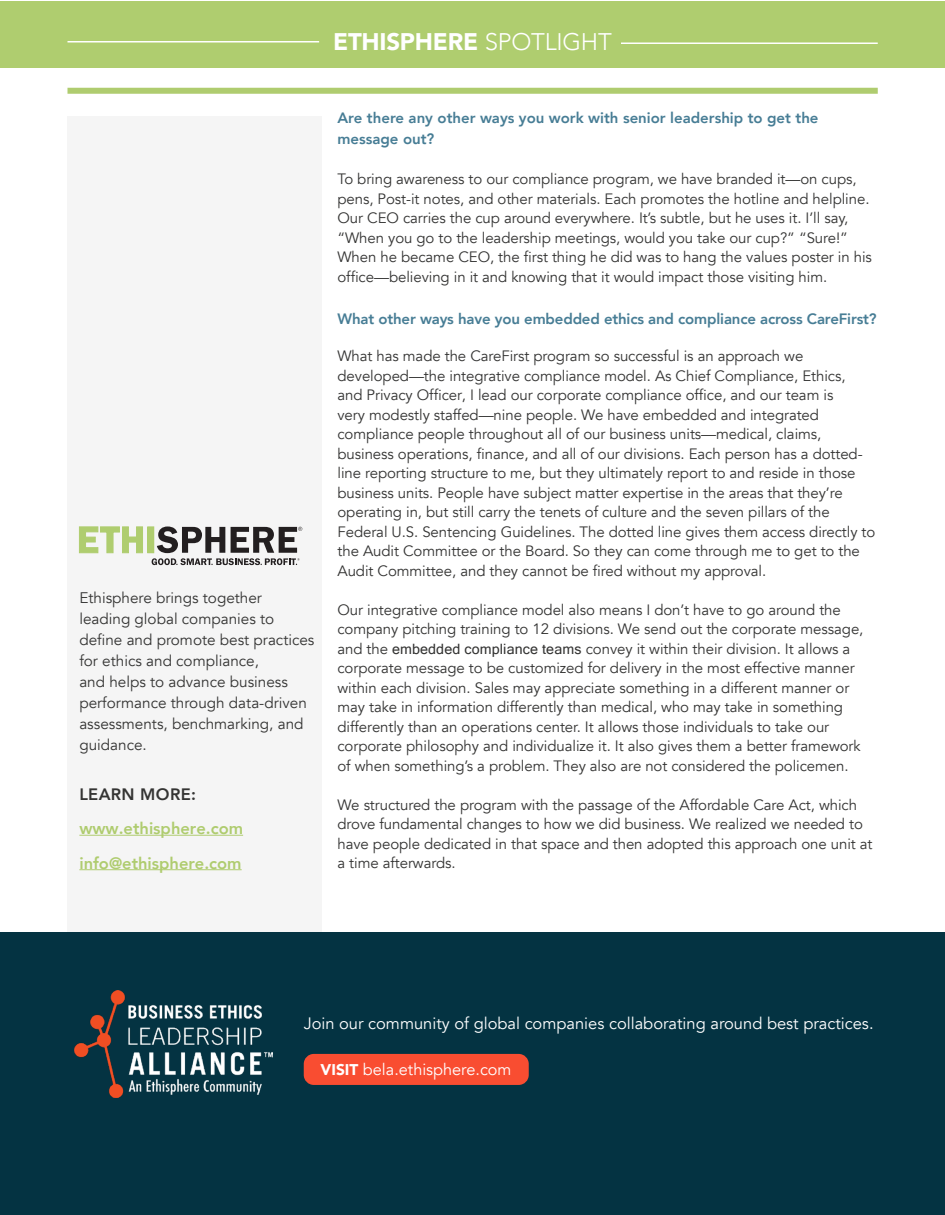
<style>
.page{position:relative;width:945px;height:1215px;background:#fff}
.page>*{position:absolute;margin:0;border:0;box-sizing:border-box;transform-origin:0 0}
.Normal_paragraph{font:900 24px "Avenir";letter-spacing:-.01em;color:#fff}
.t1{font:16.5px "Avenir";color:#fff}
.Body_Paragraph{font:800 16.5px "Avenir";color:#afcc6f}
.Body_Paragraph-2{font:800 16.5px "Avenir";letter-spacing:.02em;color:#343433}
.t2{font:16.35px "Avenir";color:#fff}
.Normal_paragraph-2{font:15.3px/21px "Avenir";color:#343433}
.Normal_paragraph-3{font:15px/19.5px "Avenir";letter-spacing:-.005em;color:#343433}
.Normal_paragraph-4{font:800 15px/21px "Avenir";letter-spacing:-.01em;color:#477d95}
.s1{font-weight:300}
.s2{font-family:"Microsoft Sans Serif";font-size:14.25px}
.s3{font-weight:900;font-size:15.45px}
</style>
<div class="page">
<div style="left:68px;top:116px;width:254px;height:875px;background:#f5f5f5"></div>
<div style="left:68px;top:88px;width:810px;height:6px;background:#afcc6f"></div>
<div style="left:0;top:933px;width:945px;height:282px;background:#043342"></div>
<div style="left:304px;top:1054px;width:225px;height:31px;background:#f94d31;border-radius:10px"></div>
<img style="left:75px;top:990px;width:198px;height:107px">
<div style="left:0;top:1px;width:945px;height:67px;background:#afcd6f"></div>
<hr style="left:68px;top:41px;width:251px;height:2px;background:#fff">
<hr style="left:621px;top:43px;width:257px;height:1px;background:#fff">
<svg style="left:79px;top:527px;width:64px;height:26px"></svg>
<div style="left:148px;top:527px;width:6px;height:26px;background:#afcd6f"></div>
<svg style="left:152px;top:527px;width:150px;height:38px"></svg>
<hr style="left:79px;top:835px;width:164px;height:1px;background:#afcc6f">
<hr style="left:79px;top:869px;width:163px;height:1px;background:#afcc6f">
<p class="Normal_paragraph" style="left:333px;top:21px;width:280px">ETHISPHERE <span class="s1">SPOTLIGHT</span></p>
<p class="Normal_paragraph-2" style="left:79px;top:587px;width:237px">Ethisphere brings together leading global companies to define and promote best practices for ethics and compliance,<br>and helps to advance business performance through data-driven assessments, benchmarking, and guidance.</p>
<p class="Body_Paragraph-2" style="left:79px;top:781px;width:118px">LEARN MORE:</p>
<p class="Body_Paragraph" style="left:79px;top:815px;width:165px">www.ethisphere.com</p>
<p class="Body_Paragraph" style="left:79px;top:850px;width:164px">info@ethisphere.com</p>
<p class="Normal_paragraph-4" style="left:338px;top:107px;width:483px">Are there any other ways you work with senior leadership to get the message out?</p>
<p class="Normal_paragraph-3" style="left:337px;top:170px;width:536px">To bring awareness to our compliance program, we have branded it—on cups, pens, Post-it notes, and other materials. Each promotes the hotline and helpline.<br>Our CEO carries the cup around everywhere. It’s subtle, but he uses it. I’ll say, “When you go to the leadership meetings, would you take our cup?” “Sure!” When he became CEO, the first thing he did was to hang the values poster in his office—believing in it and knowing that it would impact those visiting him.</p>
<p class="Normal_paragraph-4" style="left:338px;top:308px;width:541px">What other ways have you embedded ethics and compliance across CareFirst?</p>
<p class="Normal_paragraph-3" style="left:338px;top:347px;width:539px">What has made the CareFirst program so successful is an approach we developed—the integrative compliance model. As Chief Compliance, Ethics,<br>and Privacy Officer, I lead our corporate compliance office, and our team is<br>very modestly staffed—nine people. We have embedded and integrated compliance people throughout all of our business units—medical, claims, business operations, finance, and all of our divisions. Each person has a dotted&shy;line reporting structure to me, but they ultimately report to and reside in those business units. People have subject matter expertise in the areas that they’re operating in, but still carry the tenets of culture and the seven pillars of the Federal U.S. Sentencing Guidelines. The dotted line gives them access directly to the Audit Committee or the Board. So they can come through me to get to the Audit Committee, and they cannot be fired without my approval.</p>
<p class="Normal_paragraph-3" style="left:338px;top:600px;width:527px">Our integrative compliance model also means I don’t have to go around the company pitching training to 12 divisions. We send out the corporate message, and the <span class="s2">embedded compliance teams</span> convey it within their division. It allows a corporate message to be customized for delivery in the most effective manner within each division. Sales may appreciate something in a different manner or may take in information differently than medical, who may take in something differently than an operations center. It allows those individuals to take our corporate philosophy and individualize it. It also gives them a better framework of when something’s a problem. They also are not considered the policemen.</p>
<p class="Normal_paragraph-3" style="left:338px;top:795px;width:537px">We structured the program with the passage of the Affordable Care Act, which drove fundamental changes to how we did business. We realized we needed to have people dedicated in that space and then adopted this approach one unit at a time afterwards.</p>
<p class="t1" style="left:304px;top:1013px;width:571px">Join our community of global companies collaborating around best practices.</p>
<p class="t2" style="left:321px;top:1060px;width:192px"><span class="s3">VISIT</span> bela.ethisphere.com</p>
</div>
